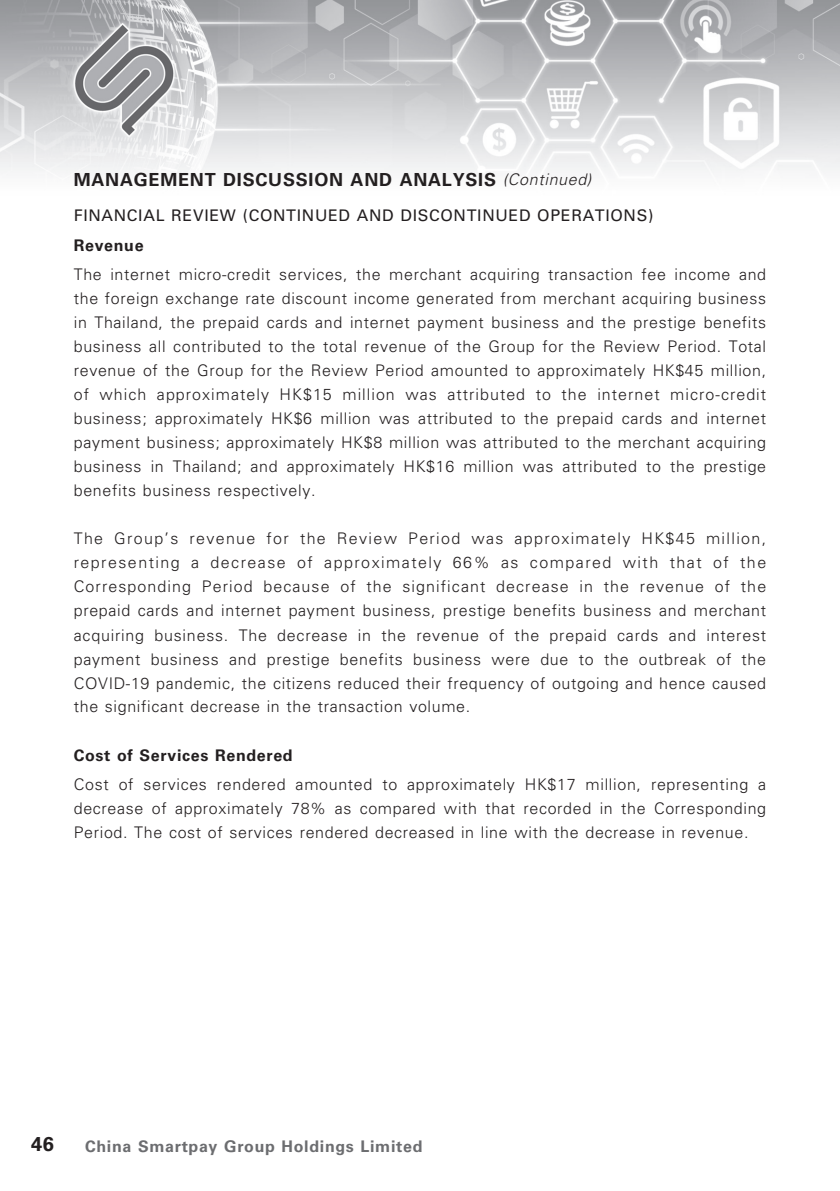
<style>
.page{position:relative;width:840px;height:1191px;background:#fff}
.page>*{position:absolute;margin:0;border:0;box-sizing:border-box;transform-origin:0 0}
.t1{font:700 20px "Univers LT Std";color:#231f20}
.t2{font:700 18px "Univers";letter-spacing:.04em;color:#231f20}
.t3{font:300 16px/24px "Univers";letter-spacing:.04em;color:#231f20;text-align:justify}
.t4{font:16px "Univers";letter-spacing:.04em;color:#231f20}
.t5{font:700 16px "Univers";letter-spacing:.04em;color:#6c6d70}
.t6{font:700 16px "Univers";letter-spacing:.04em;color:#231f20}
.s1{font-weight:300;font-style:italic;font-size:16px}
</style>
<div class="page">
<img style="left:0;top:0;width:839px;height:174px">
<p class="t2" style="left:74px;top:173px;width:519px">MANAGEMENT DISCUSSION AND ANALYSIS <span class="s1">(Continued)</span></p>
<p class="t4" style="left:74px;top:209px;width:581px">FINANCIAL REVIEW (CONTINUED AND DISCONTINUED OPERATIONS)</p>
<p class="t6" style="left:74px;top:239px;width:71px">Revenue</p>
<p class="t3" style="left:74px;top:264px;width:693px">The internet micro-credit services, the merchant acquiring transaction fee income and the foreign exchange rate discount income generated from merchant acquiring business in Thailand, the prepaid cards and internet payment business and the prestige benefits business all contributed to the total revenue of the Group for the Review Period. Total revenue of the Group for the Review Period amounted to approximately HK$45 million, of which approximately HK$15 million was attributed to the internet micro-credit business; approximately HK$6 million was attributed to the prepaid cards and internet payment business; approximately HK$8 million was attributed to the merchant acquiring business in Thailand; and approximately HK$16 million was attributed to the prestige benefits business respectively.</p>
<p class="t3" style="left:74px;top:528px;width:693px">The Group’s revenue for the Review Period was approximately HK$45 million, representing a decrease of approximately 66% as compared with that of the Corresponding Period because of the significant decrease in the revenue of the prepaid cards and internet payment business, prestige benefits business and merchant acquiring business. The decrease in the revenue of the prepaid cards and interest payment business and prestige benefits business were due to the outbreak of the COVID-19 pandemic, the citizens reduced their frequency of outgoing and hence caused the significant decrease in the transaction volume.</p>
<p class="t6" style="left:74px;top:749px;width:220px">Cost of Services Rendered</p>
<p class="t3" style="left:74px;top:774px;width:693px">Cost of services rendered amounted to approximately HK$17 million, representing a decrease of approximately 78% as compared with that recorded in the Corresponding Period. The cost of services rendered decreased in line with the decrease in revenue.</p>
<p class="t1" style="left:31px;top:1135px;width:25px">46</p>
<p class="t5" style="left:85px;top:1140px;width:338px">China Smartpay Group Holdings Limited</p>
</div>
